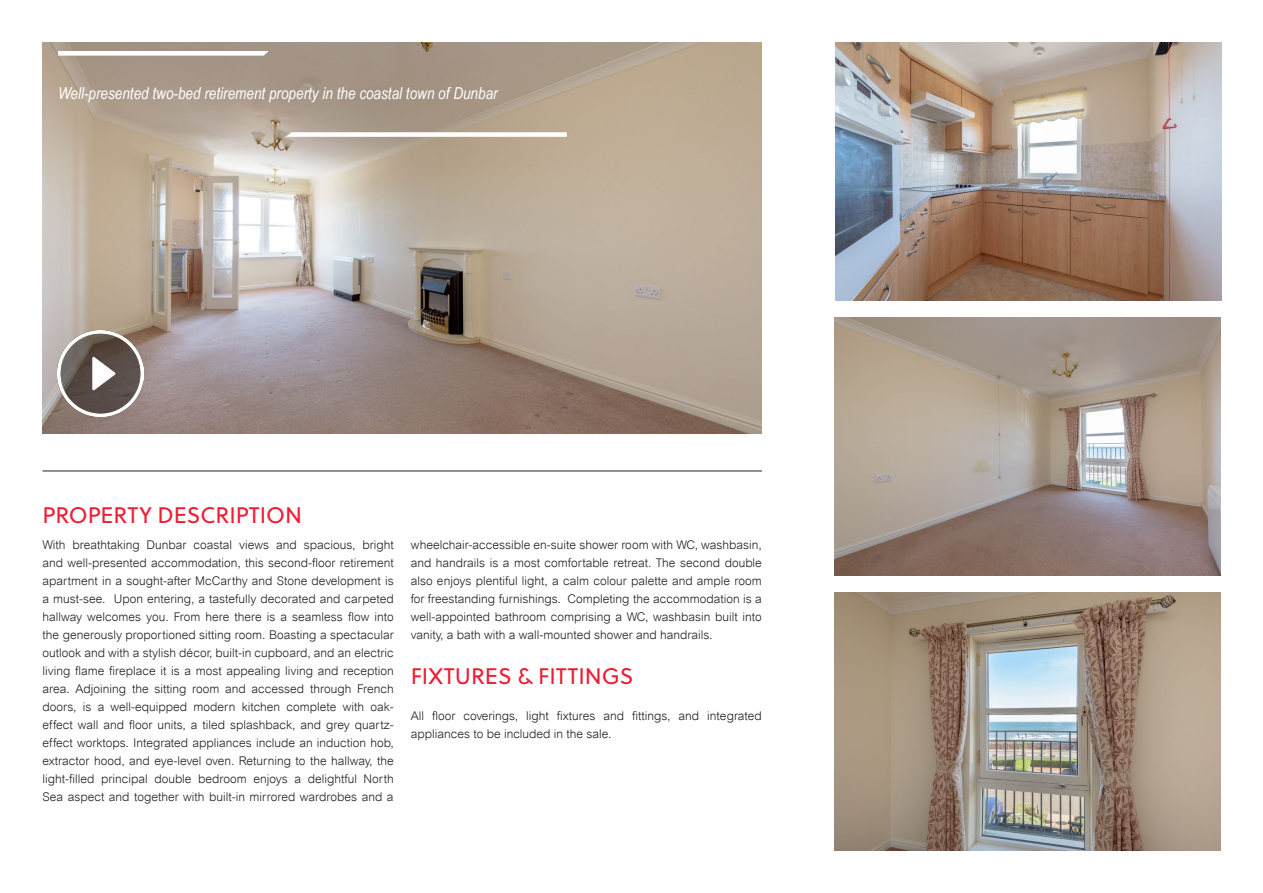
<style>
.page{position:relative;width:1263px;height:893px;background:#fff}
.page>*{position:absolute;margin:0;border:0;box-sizing:border-box;transform-origin:0 0}
._4_heads{font:22.5px "Soleil";color:#ed1d35}
._3_text{font:italic 16.5px "Arial Narrow";color:#fff}
._3_text-2{font:300 12px/18px "Arial";color:#231f20;text-align:justify}
</style>
<div class="page">
<img style="left:43px;top:43px;width:719px;height:391px">
<svg style="left:58px;top:51px;width:211px;height:5px"></svg>
<svg style="left:286px;top:132px;width:281px;height:5px"></svg>
<img style="left:57px;top:330px;width:87px;height:87px">
<hr style="left:43px;top:471px;width:719px;height:1px;background:#231f20">
<img style="left:836px;top:43px;width:385px;height:258px">
<img style="left:835px;top:317px;width:385px;height:258px">
<img style="left:835px;top:592px;width:385px;height:258px">
<p class="_3_text" style="left:58px;top:82px;width:441px">Well-presented two-bed retirement property in the coastal town of Dunbar</p>
<p class="_4_heads" style="left:43px;top:499px;width:261px">PROPERTY DESCRIPTION</p>
<p class="_3_text-2" style="left:43px;top:536px;width:353px">With breathtaking Dunbar coastal views and spacious, bright and well-presented accommodation, this second-floor retirement apartment in a sought-after McCarthy and Stone development is a must-see. Upon entering, a tastefully decorated and carpeted hallway welcomes you. From here there is a seamless flow into the generously proportioned sitting room. Boasting a spectacular outlook and with a stylish décor, built-in cupboard, and an electric living flame fireplace it is a most appealing living and reception area. Adjoining the sitting room and accessed through French doors, is a well-equipped modern kitchen complete with oak&shy;effect wall and floor units, a tiled splashback, and grey quartz&shy;effect worktops. Integrated appliances include an induction hob, extractor hood, and eye-level oven. Returning to the hallway, the light-filled principal double bedroom enjoys a delightful North Sea aspect and together with built-in mirrored wardrobes and a</p>
<p class="_3_text-2" style="left:411px;top:536px;width:353px">wheelchair-accessible en-suite shower room with WC, washbasin, and handrails is a most comfortable retreat. The second double also enjoys plentiful light, a calm colour palette and ample room for freestanding furnishings. Completing the accommodation is a well-appointed bathroom comprising a WC, washbasin built into vanity, a bath with a wall-mounted shower and handrails.</p>
<p class="_4_heads" style="left:411px;top:659px;width:224px">FIXTURES &amp; FITTINGS</p>
<p class="_3_text-2" style="left:411px;top:707px;width:353px">All floor coverings, light fixtures and fittings, and integrated appliances to be included in the sale.</p>
</div>
